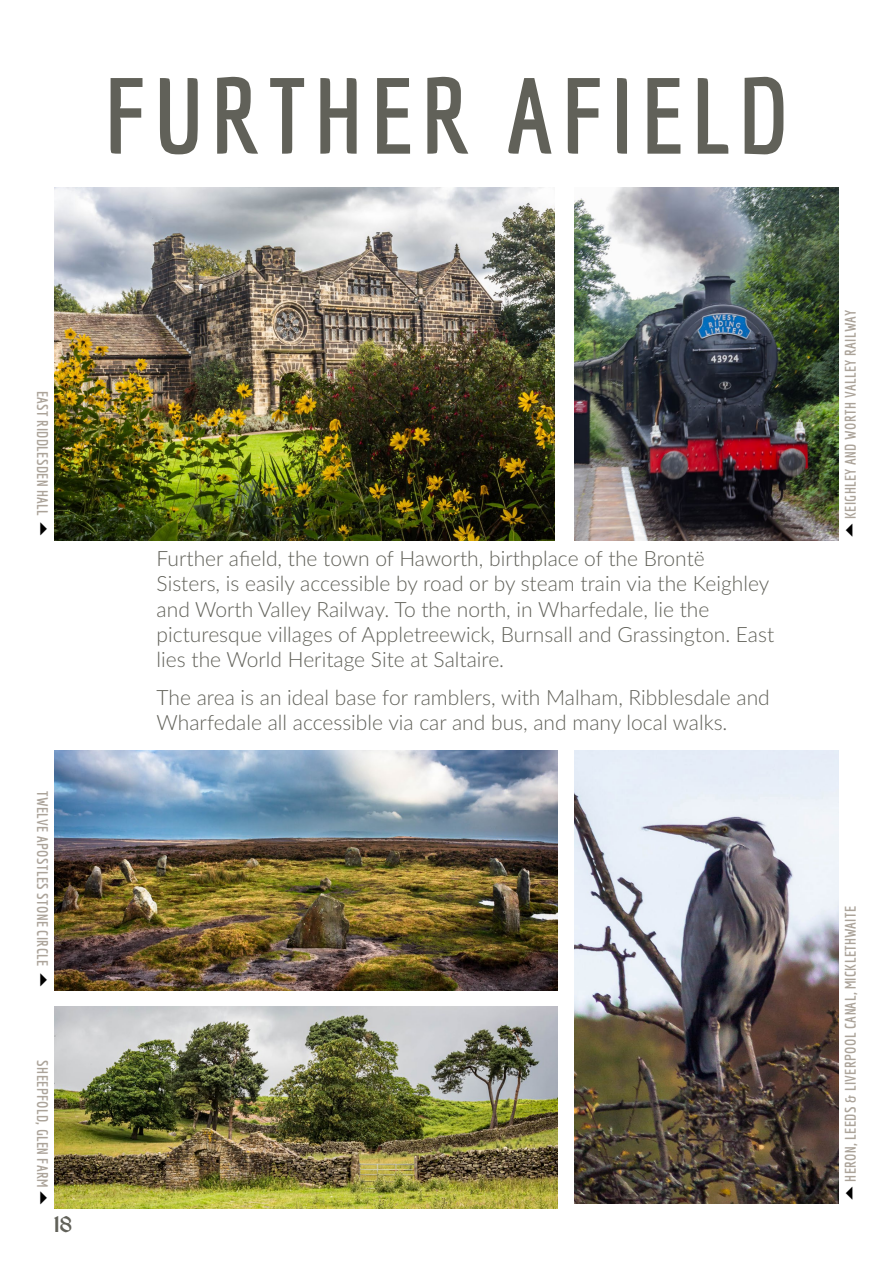
<style>
.page{position:relative;width:893px;height:1263px;background:#fff}
.page>*{position:absolute;margin:0;border:0;box-sizing:border-box;transform-origin:0 0}
.t1{font:700 105px "Economica";letter-spacing:.075em;color:#616159}
.t2{font:300 21px/25.2px "Lato";color:#616159}
.t3{font:21px "Vinque";color:#616159}
.t4{font:700 15px "Economica";letter-spacing:.025em;color:#aba399}
</style>
<div class="page">
<img style="left:54px;top:187px;width:500px;height:353px">
<img style="left:574px;top:187px;width:265px;height:353px">
<img style="left:54px;top:750px;width:504px;height:241px">
<img style="left:574px;top:750px;width:265px;height:453px">
<img style="left:54px;top:1006px;width:504px;height:203px">
<h1 class="t1" style="left:104px;top:55px;width:686px">FURTHER AFIELD</h1>
<p class="t4" style="left:51px;top:391px;width:127px;rotate:90deg">EAST RIDDLESDEN HALL</p>
<p class="t4" style="left:51px;top:791px;width:177px;rotate:90deg">TWELVE APOSTLES STONE CIRCLE</p>
<p class="t4" style="left:51px;top:1060px;width:129px;rotate:90deg">SHEEPFOLD, GLEN FARM</p>
<p class="t3" style="left:54px;top:1211px;width:19px">18</p>
<p class="t2" style="left:157px;top:545px;width:619px">Further afield, the town of Haworth, birthplace of the Brontë<br>Sisters, is easily accessible by road or by steam train via the Keighley and Worth Valley Railway. To the north, in Wharfedale, lie the picturesque villages of Appletreewick, Burnsall and Grassington. East lies the World Heritage Site at Saltaire.</p>
<p class="t2" style="left:157px;top:684px;width:615px">The area is an ideal base for ramblers, with Malham, Ribblesdale and<br>Wharfedale all accessible via car and bus, and many local walks.</p>
<p class="t4" style="left:842px;top:519px;width:210px;rotate:-90deg">KEIGHLEY AND WORTH VALLEY RAILWAY</p>
<p class="t4" style="left:842px;top:1182px;width:277px;rotate:-90deg">HERON, LEEDS &amp; LIVERPOOL CANAL, MICKLETHWAITE</p>
</div>
